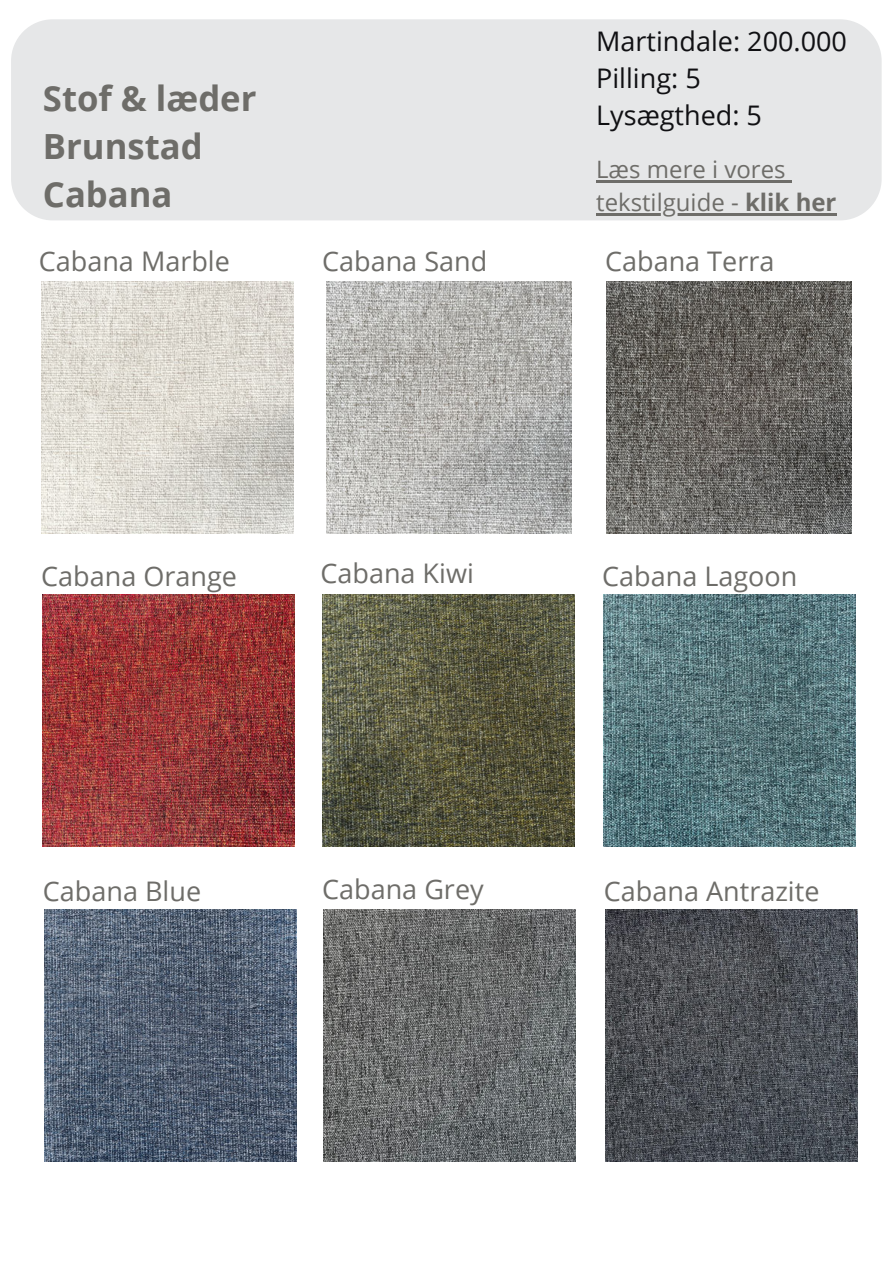
<style>
.page{position:relative;width:893px;height:1264px;background:#fff}
.page>*{position:absolute;margin:0;border:0;box-sizing:border-box;transform-origin:0 0}
.t1{font:700 34.65px/48.3px "Open Sans";color:#6e6d69}
.t2{font:27px "Open Sans";color:#6e6d69}
.t3{font:27px/37px "Open Sans";color:#101013}
.t4{font:24px/32.5px "Open Sans";color:#6e6d69}
.s1{font-weight:700}
</style>
<div class="page">
<img style="left:41px;top:282px;width:252px;height:251px">
<img style="left:606px;top:282px;width:245px;height:251px">
<img style="left:43px;top:594px;width:252px;height:252px">
<img style="left:322px;top:594px;width:252px;height:252px">
<div style="left:11px;top:19px;width:870px;height:201px;background:#e6e7e8"></div>
<img style="left:604px;top:594px;width:251px;height:252px">
<img style="left:45px;top:909px;width:251px;height:252px">
<img style="left:324px;top:909px;width:251px;height:252px">
<img style="left:605px;top:909px;width:252px;height:252px">
<img style="left:326px;top:282px;width:245px;height:251px">
<hr style="left:596px;top:180px;width:189px;height:3px;background:#6e6d69">
<svg style="left:785px;top:180px;width:6px;height:3px"></svg>
<hr style="left:596px;top:213px;width:149px;height:2px;background:#6e6d69">
<hr style="left:745px;top:213px;width:91px;height:2px;background:#6e6d69">
<p class="t1" style="left:43px;top:73px;width:215px">Stof &amp; læder<br>Brunstad<br>Cabana</p>
<p class="t3" style="left:596px;top:22px;width:252px">Martindale: 200.000<br>Pilling: 5<br>Lysægthed: 5</p>
<p class="t4" style="left:596px;top:152px;width:242px">Læs mere i vores tekstilguide - <span class="s1">klik her</span></p>
<p class="t2" style="left:39px;top:243px;width:193px">Cabana Marble</p>
<p class="t2" style="left:322px;top:243px;width:167px">Cabana Sand</p>
<p class="t2" style="left:605px;top:243px;width:171px">Cabana Terra</p>
<p class="t2" style="left:41px;top:557px;width:197px">Cabana Orange</p>
<p class="t2" style="left:320px;top:555px;width:155px">Cabana Kiwi</p>
<p class="t2" style="left:602px;top:557px;width:197px">Cabana Lagoon</p>
<p class="t2" style="left:43px;top:872px;width:160px">Cabana Blue</p>
<p class="t2" style="left:322px;top:870px;width:163px">Cabana Grey</p>
<p class="t2" style="left:604px;top:872px;width:217px">Cabana Antrazite</p>
</div>
